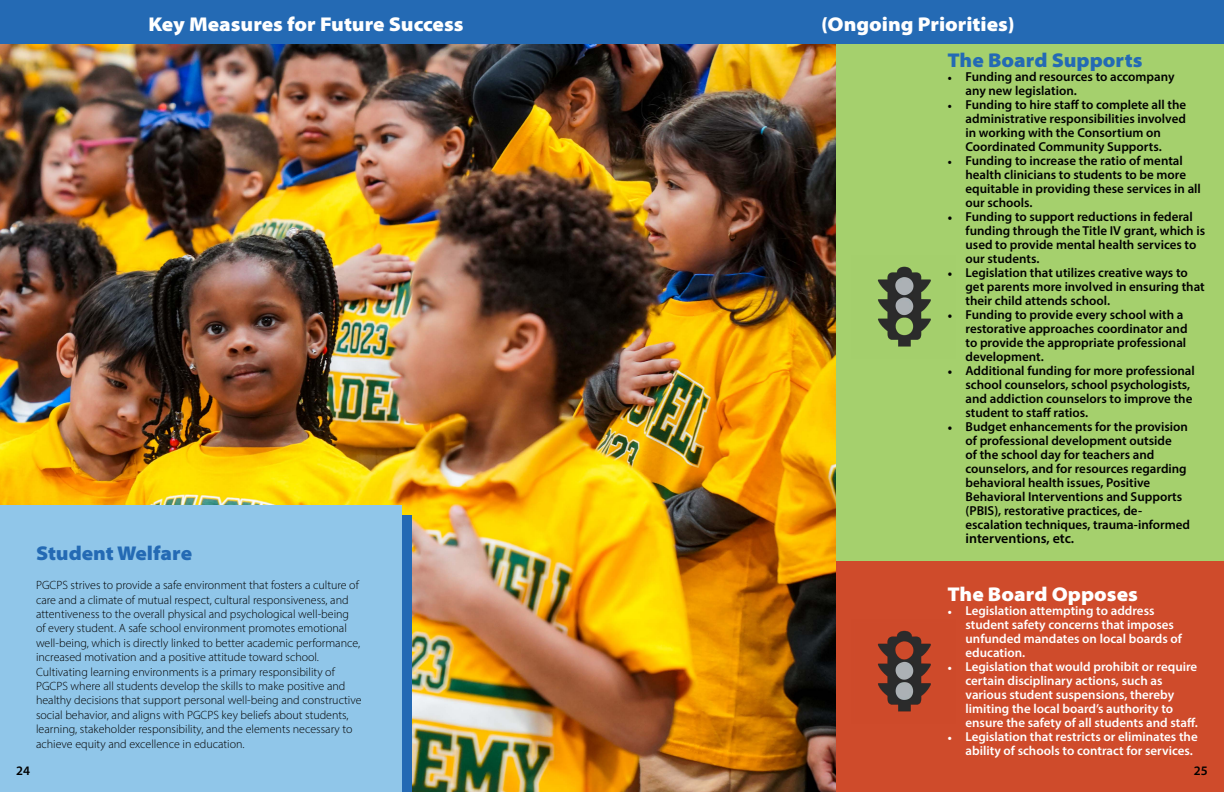
<style>
.page{position:relative;width:1224px;height:792px;background:#fff}
.page>*{position:absolute;margin:0;border:0;box-sizing:border-box;transform-origin:0 0}
.t1{font:900 semi-expanded 20px "Myriad Pro";color:#fff}
.t2{font:900 semi-expanded 20px "Myriad Pro";color:#246ab4}
.t3{font:600 14px "Myriad Pro";color:#000}
.t4{font:600 13px/14px "Myriad Pro";color:#000}
.t5{font:600 13px/14px "Myriad Pro";color:#fff}
.t6{font:300 12px/14.4px "Myriad Pro";color:#000}
.s1{font-family:"Minion Pro";font-weight:400;font-size:12px}
.s2{font-family:"Minion Pro";font-weight:400}
</style>
<div class="page">
<img style="left:0;top:43px;width:837px;height:749px">
<div style="left:837px;top:43px;width:387px;height:547px;background:#a5d06d"></div>
<div style="left:837px;top:562px;width:387px;height:230px;background:#cf4b2b"></div>
<img style="left:877px;top:266px;width:54px;height:81px">
<img style="left:877px;top:630px;width:54px;height:82px">
<div style="left:0;top:515px;width:412px;height:277px;background:#246ab4"></div>
<div style="left:0;top:505px;width:402px;height:287px;background:#90c6e9"></div>
<div style="left:0;top:0;width:1224px;height:43px;background:#246ab4"></div>
<h1 class="t1" style="left:148px;top:10px;width:317px">Key Measures for Future Success</h1>
<h1 class="t1" style="left:821px;top:10px;width:195px">(Ongoing Priorities)</h1>
<h1 class="t1" style="left:760px;top:10px;width:317px">Key Measures for Futur Success</h1>
<h1 class="t2" style="left:948px;top:47px;width:196px">The Board Supports</h1>
<p class="t4" style="left:966px;top:69px;width:211px;text-indent:-18px"><span class="s1">•</span> Funding and resources to accompany any new legislation.</p>
<p class="t4" style="left:966px;top:97px;width:222px;text-indent:-18px"><span class="s1">•</span> Funding to hire staff to complete all the administrative responsibilities involved in working with the Consortium on Coordinated Community Supports.</p>
<p class="t4" style="left:966px;top:153px;width:237px;text-indent:-18px"><span class="s1">•</span> Funding to increase the ratio of mental health clinicians to students to be more equitable in providing these services in all our schools.</p>
<p class="t4" style="left:966px;top:209px;width:241px;text-indent:-18px"><span class="s2">•</span> Funding to support reductions in federal funding through the Title IV grant, which is used to provide mental health services to our students.</p>
<p class="t4" style="left:966px;top:265px;width:241px;text-indent:-18px"><span class="s2">•</span> Legislation that utilizes creative ways to get parents more involved in ensuring that their child attends school.</p>
<p class="t4" style="left:966px;top:307px;width:224px;text-indent:-18px"><span class="s2">•</span> Funding to provide every school with a restorative approaches coordinator and to provide the appropriate professional development.</p>
<p class="t4" style="left:966px;top:363px;width:231px;text-indent:-18px"><span class="s2">•</span> Additional funding for more professional school counselors, school psychologists, and addiction counselors to improve the student to staff ratios.</p>
<p class="t4" style="left:966px;top:419px;width:226px;text-indent:-18px"><span class="s2">•</span> Budget enhancements for the provision of professional development outside<br>of the school day for teachers and counselors, and for resources regarding behavioral health issues, Positive Behavioral Interventions and Supports (PBIS), restorative practices, de&shy;escalation techniques, trauma-informed</p>
<p class="t3" style="left:966px;top:529px;width:110px">interventions, etc.</p>
<h1 class="t2" style="left:36px;top:540px;width:158px">Student Welfare</h1>
<p class="t6" style="left:36px;top:578px;width:327px">PGCPS strives to provide a safe environment that fosters a culture of care and a climate of mutual respect, cultural responsiveness, and attentiveness to the overall physical and psychological well-being of every student. A safe school environment promotes emotional well-being, which is directly linked to better academic performance, increased motivation and a positive attitude toward school.<br>Cultivating learning environments is a primary responsibility of PGCPS where all students develop the skills to make positive and healthy decisions that support personal well-being and constructive social behavior, and aligns with PGCPS key beliefs about students, learning, stakeholder responsibility, and the elements necessary to achieve equity and excellence in education.</p>
<h1 class="t1" style="left:948px;top:581px;width:192px">The Board Opposes</h1>
<p class="t5" style="left:966px;top:604px;width:218px;text-indent:-18px"><span class="s1">•</span> Legislation attempting to address student safety concerns that imposes unfunded mandates on local boards of education.</p>
<p class="t5" style="left:966px;top:660px;width:234px;text-indent:-18px"><span class="s1">•</span> Legislation that would prohibit or require certain disciplinary actions, such as various student suspensions, thereby limiting the local board’s authority to ensure the safety of all students and staff.</p>
<p class="t5" style="left:966px;top:730px;width:234px;text-indent:-18px"><span class="s1">•</span> Legislation that restricts or eliminates the ability of schools to contract for services.</p>
<p class="t4" style="left:16px;top:764px;width:15px">24</p>
<p class="t4" style="left:1194px;top:764px;width:15px">25</p>
</div>
